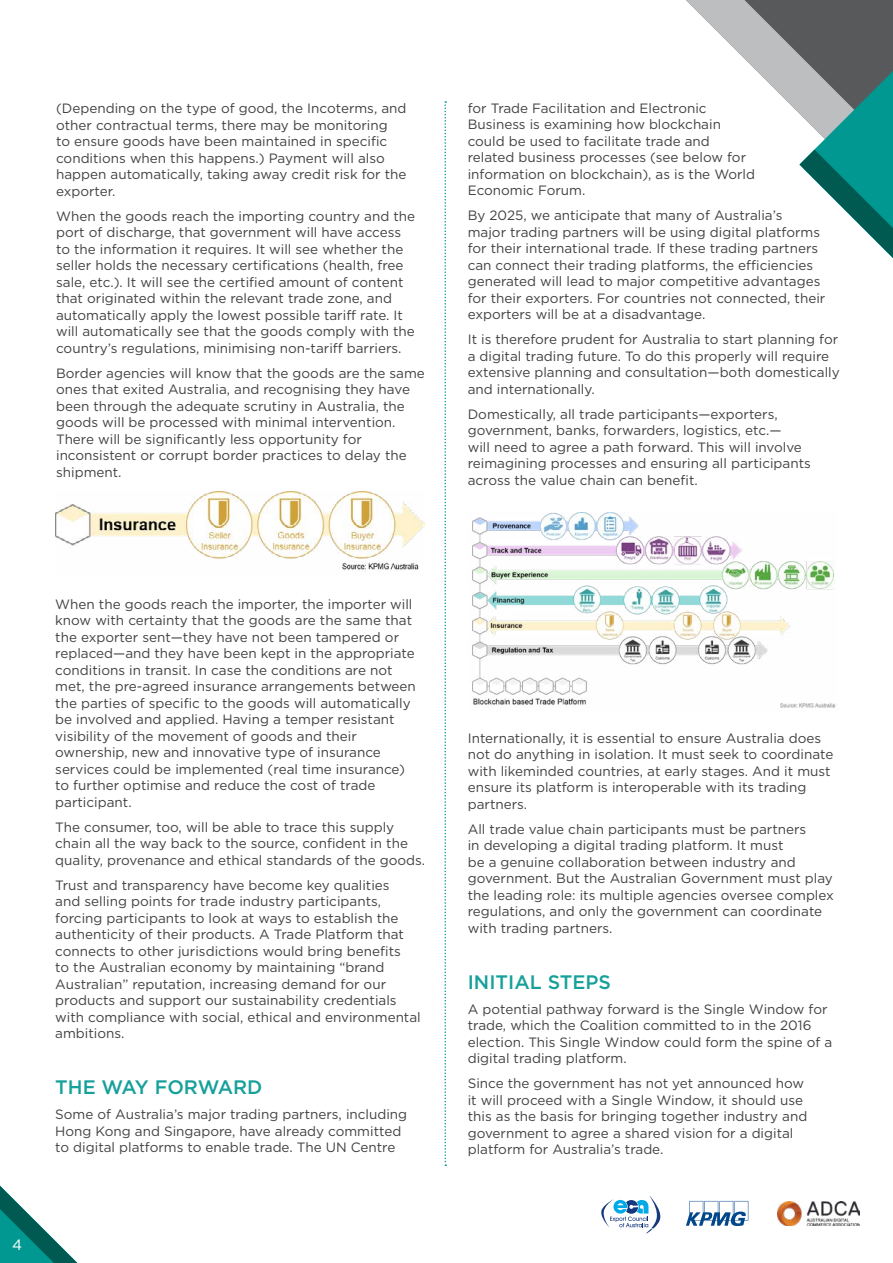
<style>
.page{position:relative;width:893px;height:1263px;background:#fff}
.page>*{position:absolute;margin:0;border:0;box-sizing:border-box;transform-origin:0 0}
.t1{font:500 19.5px "Gotham";color:#16a09a}
.t2{font:15px "Gotham";color:#fff}
.t3{font:13.5px/16.5px "Gotham";color:#414042}
</style>
<div class="page">
<svg style="left:686px;top:0;width:207px;height:113px"></svg>
<svg style="left:601px;top:1196px;width:59px;height:37px"></svg>
<svg style="left:686px;top:1201px;width:62px;height:25px"></svg>
<img style="left:777px;top:1201px;width:83px;height:24px">
<svg style="left:799px;top:34px;width:94px;height:224px"></svg>
<svg style="left:444px;top:101px;width:2px;height:1065px"></svg>
<svg style="left:0;top:1185px;width:78px;height:78px"></svg>
<img style="left:55px;top:491px;width:370px;height:80px">
<img style="left:472px;top:512px;width:364px;height:196px">
<p class="t3" style="left:56px;top:100px;width:352px">(Depending on the type of good, the Incoterms, and other contractual terms, there may be monitoring<br>to ensure goods have been maintained in specific conditions when this happens.) Payment will also happen automatically, taking away credit risk for the exporter.</p>
<p class="t3" style="left:56px;top:208px;width:361px">When the goods reach the importing country and the port of discharge, that government will have access to the information it requires. It will see whether the seller holds the necessary certifications (health, free sale, etc.). It will see the certified amount of content that originated within the relevant trade zone, and automatically apply the lowest possible tariff rate. It will automatically see that the goods comply with the country’s regulations, minimising non-tariff barriers.</p>
<p class="t3" style="left:56px;top:365px;width:370px">Border agencies will know that the goods are the same ones that exited Australia, and recognising they have been through the adequate scrutiny in Australia, the goods will be processed with minimal intervention.<br>There will be significantly less opportunity for inconsistent or corrupt border practices to delay the shipment.</p>
<p class="t3" style="left:468px;top:99px;width:289px">for Trade Facilitation and Electronic Business is examining how blockchain could be used to facilitate trade and related business processes (see below for information on blockchain), as is the World Economic Forum.</p>
<p class="t3" style="left:468px;top:207px;width:359px">By 2025, we anticipate that many of Australia’s<br>major trading partners will be using digital platforms for their international trade. If these trading partners can connect their trading platforms, the efficiencies generated will lead to major competitive advantages for their exporters. For countries not connected, their exporters will be at a disadvantage.</p>
<p class="t3" style="left:468px;top:331px;width:374px">It is therefore prudent for Australia to start planning for a digital trading future. To do this properly will require extensive planning and consultation—both domestically and internationally.</p>
<p class="t3" style="left:468px;top:405px;width:345px">Domestically, all trade participants—exporters, government, banks, forwarders, logistics, etc.—<br>will need to agree a path forward. This will involve reimagining processes and ensuring all participants across the value chain can benefit.</p>
<p class="t2" style="left:12px;top:1237px;width:12px">4</p>
<p class="t3" style="left:55px;top:595px;width:362px">When the goods reach the importer, the importer will know with certainty that the goods are the same that the exporter sent—they have not been tampered or replaced—and they have been kept in the appropriate conditions in transit. In case the conditions are not met, the pre-agreed insurance arrangements between the parties of specific to the goods will automatically be involved and applied. Having a temper resistant visibility of the movement of goods and their ownership, new and innovative type of insurance services could be implemented (real time insurance) to further optimise and reduce the cost of trade participant.</p>
<p class="t3" style="left:55px;top:818px;width:371px">The consumer, too, will be able to trace this supply chain all the way back to the source, confident in the quality, provenance and ethical standards of the goods.</p>
<p class="t3" style="left:55px;top:876px;width:367px">Trust and transparency have become key qualities<br>and selling points for trade industry participants, forcing participants to look at ways to establish the authenticity of their products. A Trade Platform that connects to other jurisdictions would bring benefits<br>to the Australian economy by maintaining “brand Australian” reputation, increasing demand for our products and support our sustainability credentials with compliance with social, ethical and environmental ambitions.</p>
<h1 class="t1" style="left:55px;top:1076px;width:209px">THE WAY FORWARD</h1>
<p class="t3" style="left:55px;top:1106px;width:353px">Some of Australia’s major trading partners, including<br>Hong Kong and Singapore, have already committed to digital platforms to enable trade. The UN Centre</p>
<p class="t3" style="left:468px;top:729px;width:367px">Internationally, it is essential to ensure Australia does not do anything in isolation. It must seek to coordinate with likeminded countries, at early stages. And it must ensure its platform is interoperable with its trading partners.</p>
<p class="t3" style="left:468px;top:820px;width:368px">All trade value chain participants must be partners<br>in developing a digital trading platform. It must<br>be a genuine collaboration between industry and government. But the Australian Government must play the leading role: its multiple agencies oversee complex regulations, and only the government can coordinate with trading partners.</p>
<h1 class="t1" style="left:468px;top:971px;width:145px">INITIAL STEPS</h1>
<p class="t3" style="left:468px;top:1000px;width:366px">A potential pathway forward is the Single Window for trade, which the Coalition committed to in the 2016 election. This Single Window could form the spine of a digital trading platform.</p>
<p class="t3" style="left:468px;top:1075px;width:341px">Since the government has not yet announced how it will proceed with a Single Window, it should use this as the basis for bringing together industry and government to agree a shared vision for a digital platform for Australia’s trade.</p>
</div>
